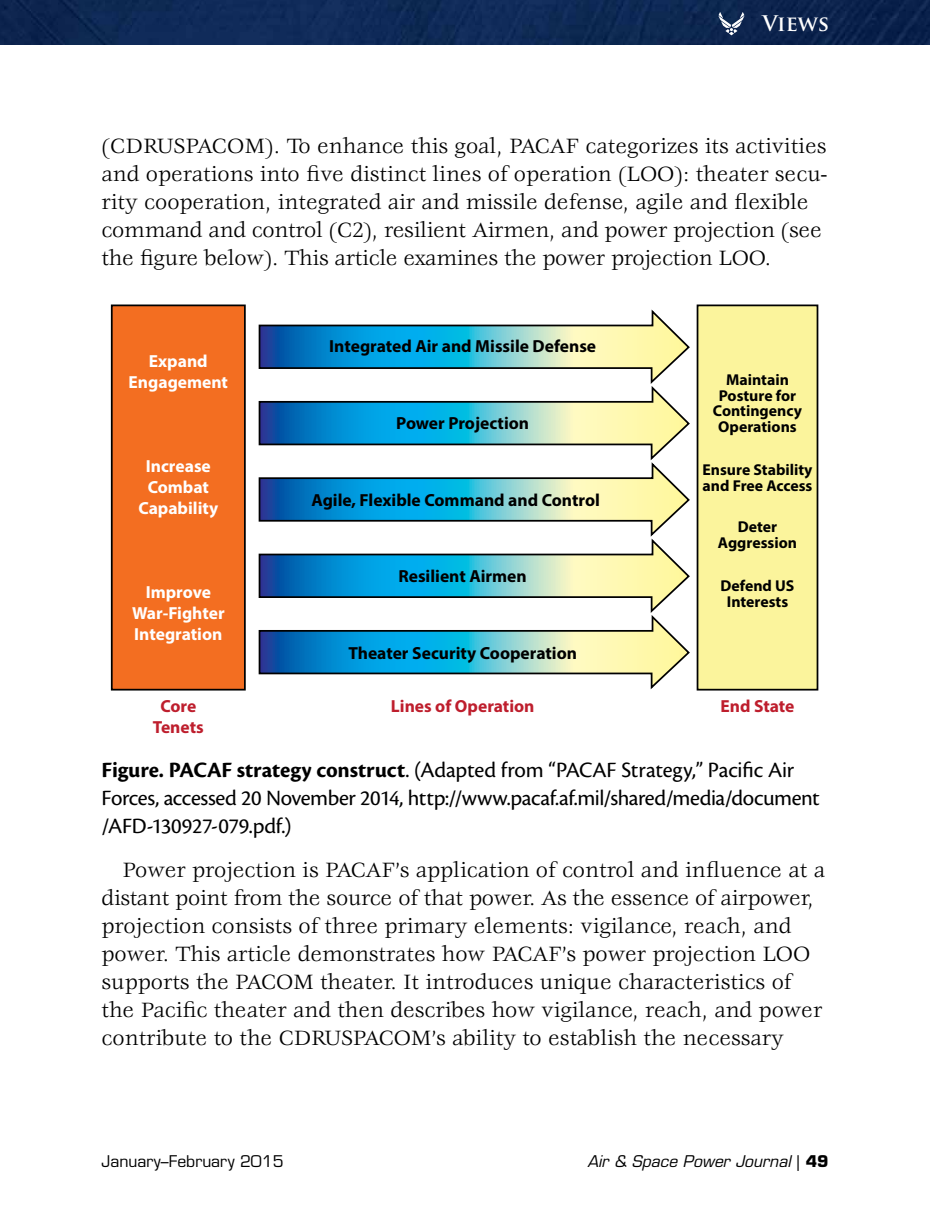
<style>
.page{position:relative;width:930px;height:1229px;background:#fff}
.page>*{position:absolute;margin:0;border:0;box-sizing:border-box;transform-origin:0 0}
.t1{font:22.75px/28px "Veljovic Std";color:#000}
.t2{font:22.75px/28px "Cronos Pro";letter-spacing:-.015em;color:#000}
.t3{font:700 21px "Trajan Pro";color:#fff}
.t4{font:700 17.5px "Myriad Pro";color:#000}
.t5{font:700 17.5px/21px "Myriad Pro";color:#fff;text-align:center}
.t6{font:700 17.5px "Myriad Pro";color:#be1e2d}
.t7{font:700 15.75px/15.8px "Myriad Pro";color:#000;text-align:center}
.t8{font:italic 15.75px "Eurostile LT Std";color:#000}
.t9{font:15.75px "Eurostile LT Std";color:#000}
.s1{font-weight:700}
.s2{font-style:normal}
.s3{font-weight:700;font-style:normal}
</style>
<div class="page">
<img style="left:0;top:0;width:929px;height:45px">
<svg style="left:718px;top:12px;width:26px;height:23px"></svg>
<div style="left:112px;top:305px;width:133px;height:384px;background:#f36e21"></div>
<div style="left:111px;top:304px;width:135px;height:386px;border:2px solid #000"></div>
<div style="left:697px;top:305px;width:120px;height:384px;background:#fbf49c"></div>
<div style="left:696px;top:304px;width:122px;height:386px;border:2px solid #000"></div>
<svg style="left:258px;top:309px;width:432px;height:381px"></svg>
<p class="t3" style="left:762px;top:10px;width:68px">Views</p>
<p class="t1" style="left:102px;top:133px;width:727px">(CDRUSPACOM). To enhance this goal, PACAF categorizes its activities and operations into five distinct lines of operation (LOO): theater secu&shy;rity cooperation, integrated air and missile defense, agile and flexible command and control (C2), resilient Airmen, and power projection (see the figure below). This article examines the power projection LOO.</p>
<p class="t5" style="left:128px;top:350px;width:101px">Expand<br>Engagement</p>
<p class="t5" style="left:138px;top:455px;width:81px">Increase<br>Combat<br>Capability</p>
<p class="t5" style="left:132px;top:581px;width:94px">Improve<br>War-Fighter<br>Integration</p>
<p class="t4" style="left:329px;top:335px;width:268px">Integrated Air and Missile Defense</p>
<p class="t4" style="left:396px;top:411px;width:134px">Power Projection</p>
<p class="t4" style="left:311px;top:488px;width:290px">Agile, Flexible Command and Control</p>
<p class="t4" style="left:398px;top:565px;width:130px">Resilient Airmen</p>
<p class="t4" style="left:348px;top:641px;width:230px">Theater Security Cooperation</p>
<p class="t7" style="left:712px;top:371px;width:90px">Maintain<br>Posture for<br>Contingency<br>Operations</p>
<p class="t7" style="left:702px;top:461px;width:112px;text-align:left">Ensure Stability and Free Access</p>
<p class="t7" style="left:717px;top:518px;width:81px">Deter<br>Aggression</p>
<p class="t7" style="left:720px;top:577px;width:75px">Defend US<br>Interests</p>
<p class="t6" style="left:160px;top:695px;width:37px">Core</p>
<p class="t6" style="left:391px;top:695px;width:145px">Lines of Operation</p>
<p class="t6" style="left:720px;top:695px;width:76px">End State</p>
<p class="t6" style="left:153px;top:716px;width:52px">Tenets</p>
<p class="t2" style="left:102px;top:756px;width:719px"><span class="s1">Figure. PACAF strategy construct</span>. (Adapted from “PACAF Strategy,” Pacific Air<br>Forces, accessed 20 November 2014, http://www.pacaf.af.mil/shared/media/document /AFD-130927-079.pdf.)</p>
<p class="t1" style="left:102px;top:857px;width:724px;text-indent:21px">Power projection is PACAF’s application of control and influence at a distant point from the source of that power. As the essence of airpower, projection consists of three primary elements: vigilance, reach, and power. This article demonstrates how PACAF’s power projection LOO supports the PACOM theater. It introduces unique characteristics of the Pacific theater and then describes how vigilance, reach, and power contribute to the CDRUSPACOM’s ability to establish the necessary</p>
<p class="t9" style="left:102px;top:1152px;width:183px">January–February 2015</p>
<p class="t8" style="left:587px;top:1152px;width:242px">Air &amp; Space Power Journal <span class="s2">|</span> <span class="s3">49</span></p>
</div>
